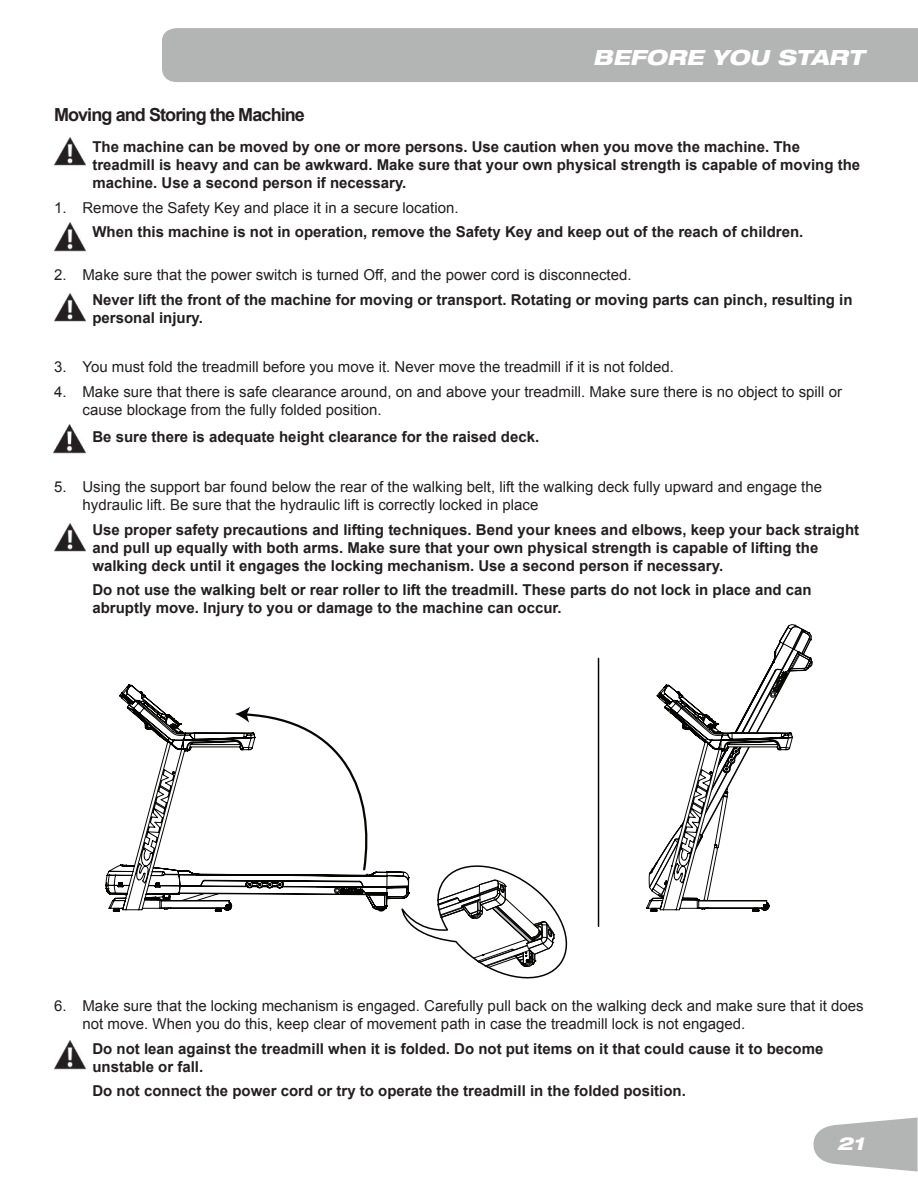
<style>
.page{position:relative;width:918px;height:1188px;background:#fff}
.page>*{position:absolute;margin:0;border:0;box-sizing:border-box;transform-origin:0 0}
.t1{font:italic 800 expanded 21px "Helvetica Neue";color:#fff}
.t2{font:700 18px "Arial";letter-spacing:-.05em;color:#231f20}
.t3{font:italic 800 expanded 18px "Helvetica Neue";color:#fff}
.t4{font:700 15px/18px "Arial";color:#231f20}
.t5{font:15px/18px "Arial";color:#231f20}
</style>
<div class="page">
<div style="left:162px;top:28px;width:756px;height:54px;background:#b3b4b4"></div>
<svg style="left:813px;top:1118px;width:105px;height:54px"></svg>
<img style="left:54px;top:137px;width:32px;height:29px">
<img style="left:54px;top:223px;width:32px;height:29px">
<img style="left:54px;top:293px;width:32px;height:29px">
<img style="left:54px;top:425px;width:32px;height:29px">
<img style="left:54px;top:523px;width:32px;height:29px">
<svg style="left:105px;top:685px;width:296px;height:226px"></svg>
<svg style="left:646px;top:624px;width:167px;height:287px"></svg>
<svg style="left:401px;top:865px;width:167px;height:114px"></svg>
<hr style="left:598px;top:658px;width:1px;height:268px;background:#040503">
<img style="left:54px;top:1041px;width:32px;height:29px">
<h1 class="t1" style="left:593px;top:44px;width:273px">BEFORE YOU START</h1>
<p class="t2" style="left:54px;top:103px;width:252px">Moving and Storing the Machine</p>
<p class="t4" style="left:92px;top:138px;width:769px">The machine can be moved by one or more persons. Use caution when you move the machine. The treadmill is heavy and can be awkward. Make sure that your own physical strength is capable of moving the machine. Use a second person if necessary.</p>
<p class="t5" style="left:54px;top:198px;width:406px">1. Remove the Safety Key and place it in a secure location.</p>
<p class="t4" style="left:92px;top:224px;width:712px">When this machine is not in operation, remove the Safety Key and keep out of the reach of children.</p>
<p class="t5" style="left:54px;top:266px;width:579px">2. Make sure that the power switch is turned Off, and the power cord is disconnected.</p>
<p class="t4" style="left:92px;top:291px;width:762px">Never lift the front of the machine for moving or transport. Rotating or moving parts can pinch, resulting in personal injury.</p>
<p class="t5" style="left:54px;top:358px;width:621px">3. You must fold the treadmill before you move it. Never move the treadmill if it is not folded.</p>
<p class="t5" style="left:82px;top:383px;width:761px;text-indent:-28px">4. Make sure that there is safe clearance around, on and above your treadmill. Make sure there is no object to spill or cause blockage from the fully folded position.</p>
<p class="t4" style="left:92px;top:428px;width:448px">Be sure there is adequate height clearance for the raised deck.</p>
<p class="t5" style="left:82px;top:478px;width:741px;text-indent:-28px">5. Using the support bar found below the rear of the walking belt, lift the walking deck fully upward and engage the hydraulic lift. Be sure that the hydraulic lift is correctly locked in place</p>
<p class="t4" style="left:92px;top:521px;width:768px">Use proper safety precautions and lifting techniques. Bend your knees and elbows, keep your back straight and pull up equally with both arms. Make sure that your own physical strength is capable of lifting the walking deck until it engages the locking mechanism. Use a second person if necessary.</p>
<p class="t4" style="left:92px;top:581px;width:721px">Do not use the walking belt or rear roller to lift the treadmill. These parts do not lock in place and can abruptly move. Injury to you or damage to the machine can occur.</p>
<p class="t5" style="left:82px;top:997px;width:783px;text-indent:-28px">6. Make sure that the locking mechanism is engaged. Carefully pull back on the walking deck and make sure that it does not move. When you do this, keep clear of movement path in case the treadmill lock is not engaged.</p>
<p class="t4" style="left:92px;top:1040px;width:732px">Do not lean against the treadmill when it is folded. Do not put items on it that could cause it to become unstable or fall.</p>
<p class="t4" style="left:92px;top:1083px;width:595px">Do not connect the power cord or try to operate the treadmill in the folded position.</p>
<p class="t3" style="left:837px;top:1132px;width:28px">21</p>
</div>
